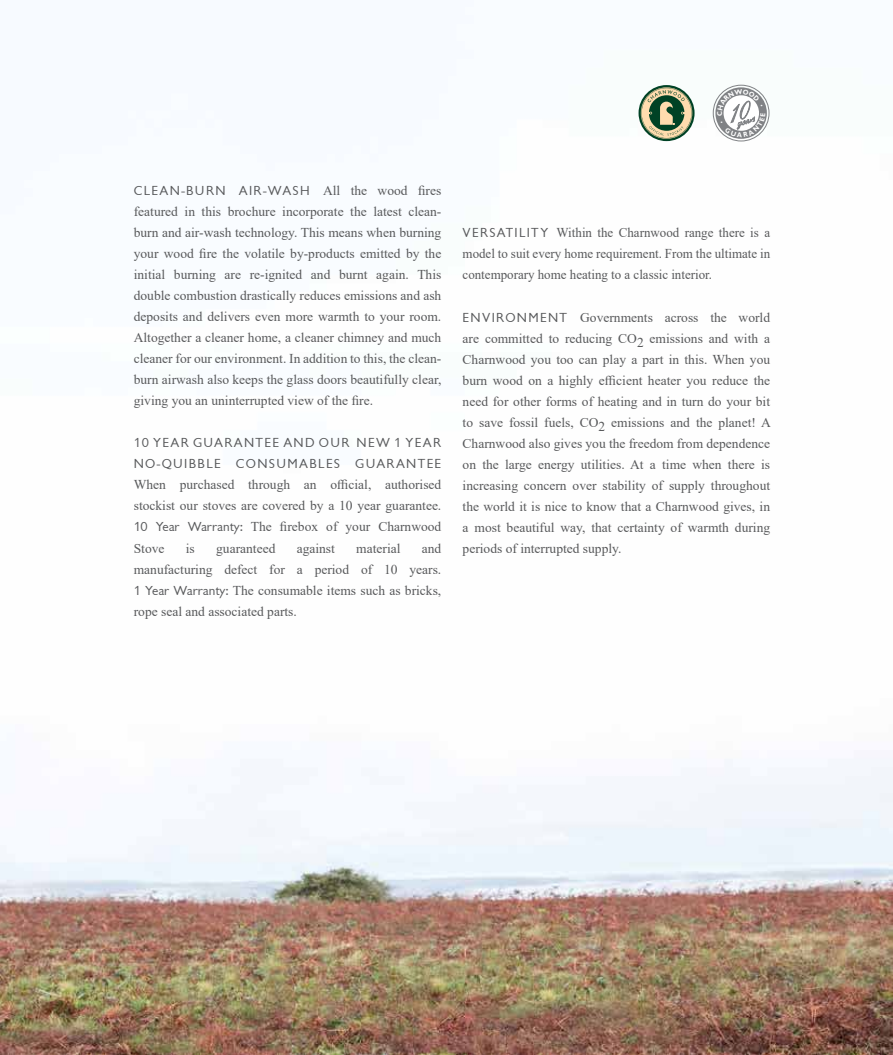
<style>
.page{position:relative;width:893px;height:1055px;background:#fff}
.page>*{position:absolute;margin:0;border:0;box-sizing:border-box;transform-origin:0 0}
.t1{font:13.5px/21px "Times New Roman";color:#58595b;text-align:justify}
.t2{font:13.5px/21px "Times New Roman";color:#58595b;text-align:justify;scale:.96 1}
.t3{font:13.5px/21px "Sharp";letter-spacing:.1em;color:#58595b}
.t4{font:10.65px "Englische Sch T";color:#808285}
.s1{font-family:"Times New Roman"}
.s2{font-family:"Sharp"}
</style>
<div class="page">
<img style="left:0;top:84px;width:893px;height:970px">
<div style="left:713px;top:85px;width:56px;height:56px;border:1px solid #808285;border-radius:50%"></div>
<svg style="left:638px;top:85px;width:57px;height:56px"></svg>
<svg style="left:641px;top:87px;width:51px;height:52px;background:#94a07e"></svg>
<svg style="left:715px;top:87px;width:52px;height:52px"></svg>
<p class="t4" style="left:735px;top:118px;width:20px;rotate:-18deg">years</p>
<p class="t3" style="left:134px;top:180px;width:309px">CLEAN-BURN AIR-WASH <span class="s1">All the wood fires</span></p>
<p class="t1" style="left:134px;top:200px;width:309px">featured in this brochure incorporate the latest clean&shy;burn and air-wash technology. This means when burning your wood fire the volatile by-products emitted by the initial burning are re-ignited and burnt again. This double combustion drastically reduces emissions and ash deposits and delivers even more warmth to your room.<br>Altogether a cleaner home, a cleaner chimney and much cleaner for our environment. In addition to this, the clean&shy;burn airwash also keeps the glass doors beautifully clear, giving you an uninterrupted view of the fire.</p>
<p class="t3" style="left:134px;top:432px;width:309px">10 YEAR GUARANTEE AND OUR NEW 1 YEAR<br>NO-QUIBBLE CONSUMABLES GUARANTEE</p>
<p class="t1" style="left:134px;top:474px;width:309px">When purchased through an official, authorised stockist our stoves are covered by a 10 year guarantee.<br><span class="s2">10 Year Warranty:</span> The firebox of your Charnwood Stove</p>
<p class="t1" style="left:134px;top:537px;width:309px;text-indent:288px">and manufacturing defect for a period of 10 years.<br><span class="s2">1 Year Warranty:</span> The consumable items such as bricks, rope seal and associated parts.</p>
<p class="t1" style="left:186px;top:537px;width:11px">is</p>
<p class="t1" style="left:216px;top:537px;width:61px">guaranteed</p>
<p class="t1" style="left:297px;top:537px;width:40px">against</p>
<p class="t1" style="left:356px;top:537px;width:46px">material</p>
<p class="t2" style="left:463px;top:222px;width:322px"><span class="s2">VERSATILITY</span> Within the Charnwood range there is a model to suit every home requirement. From the ultimate in contemporary home heating to a classic interior.</p>
<p class="t1" style="left:463px;top:306px;width:310px"><span class="s2">ENVIRONMENT</span> Governments across the world are committed to reducing CO2 emissions and with a Charnwood you too can play a part in this. When you burn wood on a highly efficient heater you reduce the need for other forms of heating and in turn do your bit to save fossil fuels, CO2 emissions and the planet! A Charnwood also gives you the freedom from dependence on the large energy utilities. At a time when there is increasing concern over stability of supply throughout the world it is nice to know that a Charnwood gives, in a most beautiful way, that certainty of warmth during periods of interrupted supply.</p>
</div>
